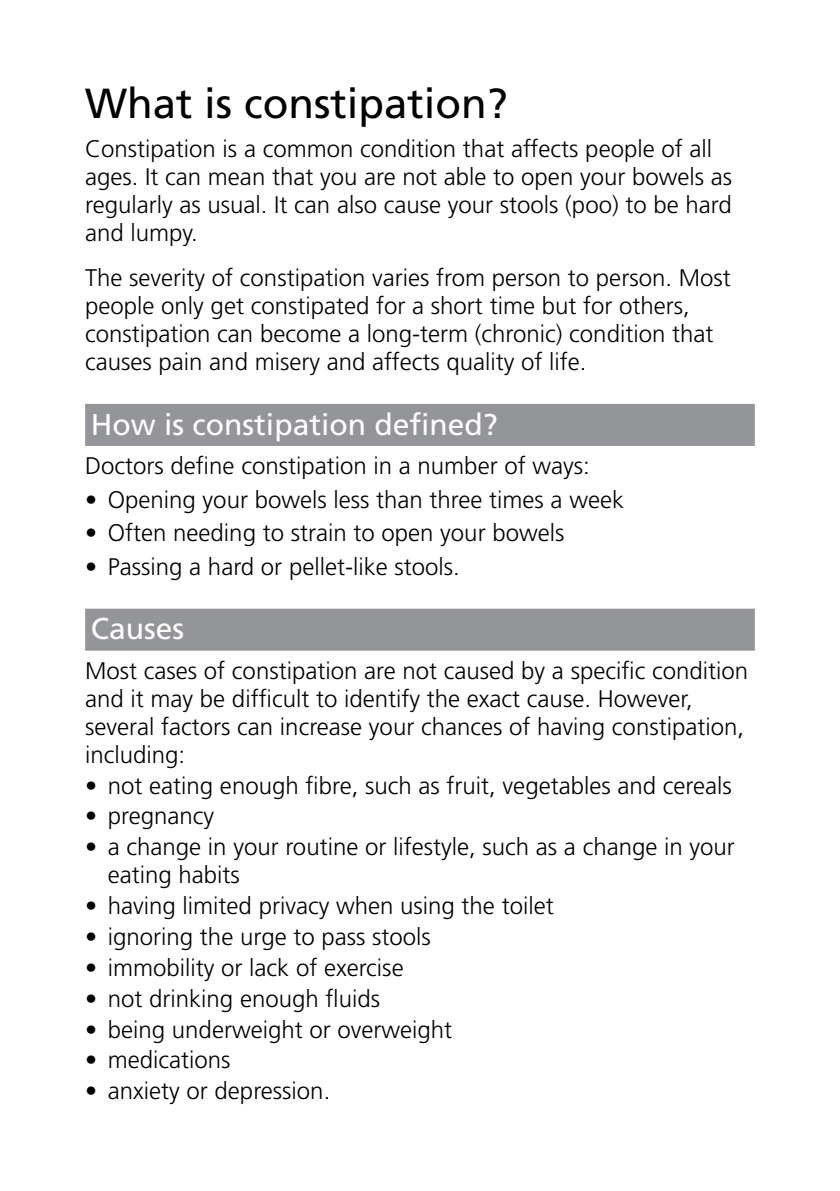
<style>
.page{position:relative;width:840px;height:1191px;background:#fff}
.page>*{position:absolute;margin:0;border:0;box-sizing:border-box;transform-origin:0 0}
.t1{font:42px "Frutiger";color:#000}
.t2{font:30px "Frutiger";color:#fff}
.t3{font:300 24px/28px "Frutiger";color:#000}
</style>
<div class="page">
<div style="left:85px;top:404px;width:669px;height:42px;background:#939598"></div>
<div style="left:85px;top:608px;width:669px;height:42px;background:#939598"></div>
<h1 class="t1" style="left:85px;top:78px;width:424px">What is constipation?</h1>
<p class="t3" style="left:85px;top:135px;width:648px">Constipation is a common condition that affects people of all ages. It can mean that you are not able to open your bowels as regularly as usual. It can also cause your stools (poo) to be hard and lumpy.</p>
<p class="t3" style="left:85px;top:264px;width:646px">The severity of constipation varies from person to person. Most people only get constipated for a short time but for others, constipation can become a long-term (chronic) condition that causes pain and misery and affects quality of life.</p>
<p class="t2" style="left:91px;top:406px;width:408px">How is constipation defined?</p>
<p class="t3" style="left:85px;top:451px;width:506px">Doctors define constipation in a number of ways:</p>
<p class="t3" style="left:85px;top:485px;width:540px">• Opening your bowels less than three times a week</p>
<p class="t3" style="left:85px;top:519px;width:480px">• Often needing to strain to open your bowels</p>
<p class="t3" style="left:85px;top:552px;width:376px">• Passing a hard or pellet-like stools.</p>
<p class="t2" style="left:91px;top:611px;width:95px">Causes</p>
<p class="t3" style="left:85px;top:656px;width:664px">Most cases of constipation are not caused by a specific condition and it may be difficult to identify the exact cause. However, several factors can increase your chances of having constipation, including:</p>
<p class="t3" style="left:85px;top:771px;width:647px">• not eating enough fibre, such as fruit, vegetables and cereals</p>
<p class="t3" style="left:85px;top:802px;width:130px">• pregnancy</p>
<p class="t3" style="left:108px;top:833px;width:628px;text-indent:-23px">• a change in your routine or lifestyle, such as a change in your eating habits</p>
<p class="t3" style="left:85px;top:891px;width:470px">• having limited privacy when using the toilet</p>
<p class="t3" style="left:85px;top:922px;width:347px">• ignoring the urge to pass stools</p>
<p class="t3" style="left:85px;top:953px;width:320px">• immobility or lack of exercise</p>
<p class="t3" style="left:85px;top:984px;width:296px">• not drinking enough fluids</p>
<p class="t3" style="left:85px;top:1015px;width:368px">• being underweight or overweight</p>
<p class="t3" style="left:85px;top:1046px;width:147px">• medications</p>
<p class="t3" style="left:85px;top:1077px;width:246px">• anxiety or depression.</p>
</div>
